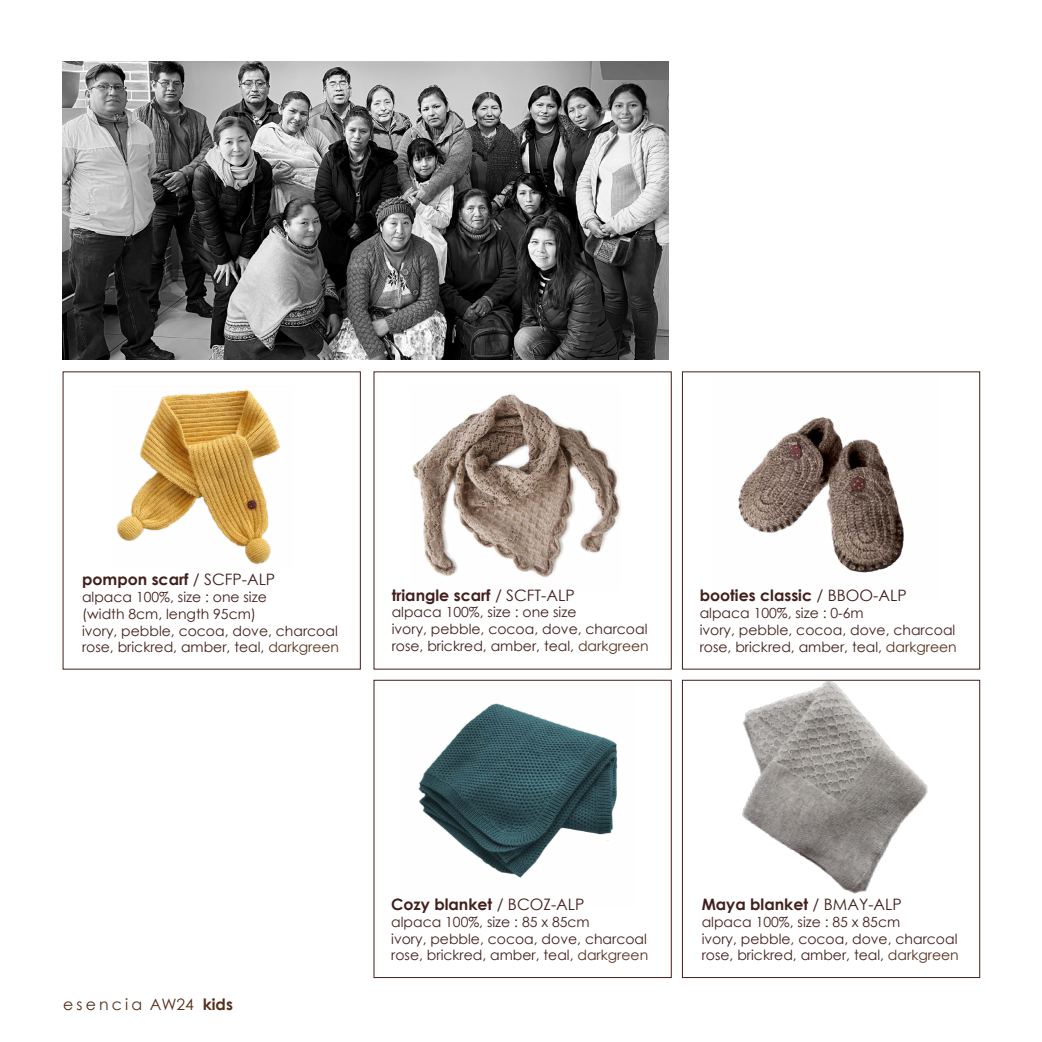
<style>
.page{position:relative;width:1042px;height:1042px;background:#fff}
.page>*{position:absolute;margin:0;border:0;box-sizing:border-box;transform-origin:0 0}
.t1{font:700 15.75px "Century Gothic";color:#411f1b}
.t2{font:15.75px "Century Gothic";letter-spacing:.2em;color:#54301a}
.t3{font:14px/16.8px "Century Gothic";color:#411f1b}
.s1{font-weight:400}
.s2{color:#54301a}
.s3{font-weight:700}
</style>
<div class="page">
<img style="left:738px;top:417px;width:166px;height:156px">
<div style="left:682px;top:372px;width:298px;height:297px;border:1px solid #411f1b"></div>
<img style="left:418px;top:703px;width:200px;height:175px">
<div style="left:374px;top:680px;width:297px;height:298px;border:1px solid #411f1b"></div>
<img style="left:63px;top:61px;width:605px;height:298px">
<img style="left:742px;top:682px;width:186px;height:212px">
<div style="left:682px;top:680px;width:298px;height:298px;border:1px solid #411f1b"></div>
<img style="left:412px;top:394px;width:208px;height:184px">
<img style="left:116px;top:389px;width:164px;height:176px">
<p class="t1" style="left:82px;top:569px;width:195px">pompon scarf <span class="s1">/ SCFP-ALP</span></p>
<p class="t3" style="left:82px;top:588px;width:258px">alpaca 100%, size : one size<br>(width 8cm, length 95cm)<br>ivory, pebble, cocoa, dove, charcoal rose, brickred, amber, teal, <span class="s2">darkgreen</span></p>
<p class="t1" style="left:392px;top:585px;width:184px">triangle scarf <span class="s1">/ SCFT-ALP</span></p>
<p class="t3" style="left:392px;top:604px;width:258px">alpaca 100%, size : one size<br>ivory, pebble, cocoa, dove, charcoal rose, brickred, amber, teal, <span class="s2">darkgreen</span></p>
<p class="t1" style="left:700px;top:586px;width:209px">booties classic <span class="s1">/ BBOO-ALP</span></p>
<p class="t3" style="left:700px;top:604px;width:258px">alpaca 100%, size : 0-6m<br>ivory, pebble, cocoa, dove, charcoal rose, brickred, amber, teal, <span class="s2">darkgreen</span></p>
<p class="t2" style="left:63px;top:995px;width:171px">esencia AW24 <span class="s3">kids</span></p>
<p class="t1" style="left:391px;top:894px;width:195px">Cozy blanket <span class="s1">/ BCOZ-ALP</span></p>
<p class="t3" style="left:391px;top:913px;width:258px">alpaca 100%, size : 85 x 85cm<br>ivory, pebble, cocoa, dove, charcoal rose, brickred, amber, teal, <span class="s2">darkgreen</span></p>
<p class="t1" style="left:702px;top:894px;width:202px">Maya blanket <span class="s1">/ BMAY-ALP</span></p>
<p class="t3" style="left:702px;top:913px;width:258px">alpaca 100%, size : 85 x 85cm<br>ivory, pebble, cocoa, dove, charcoal rose, brickred, amber, teal, <span class="s2">darkgreen</span></p>
</div>
